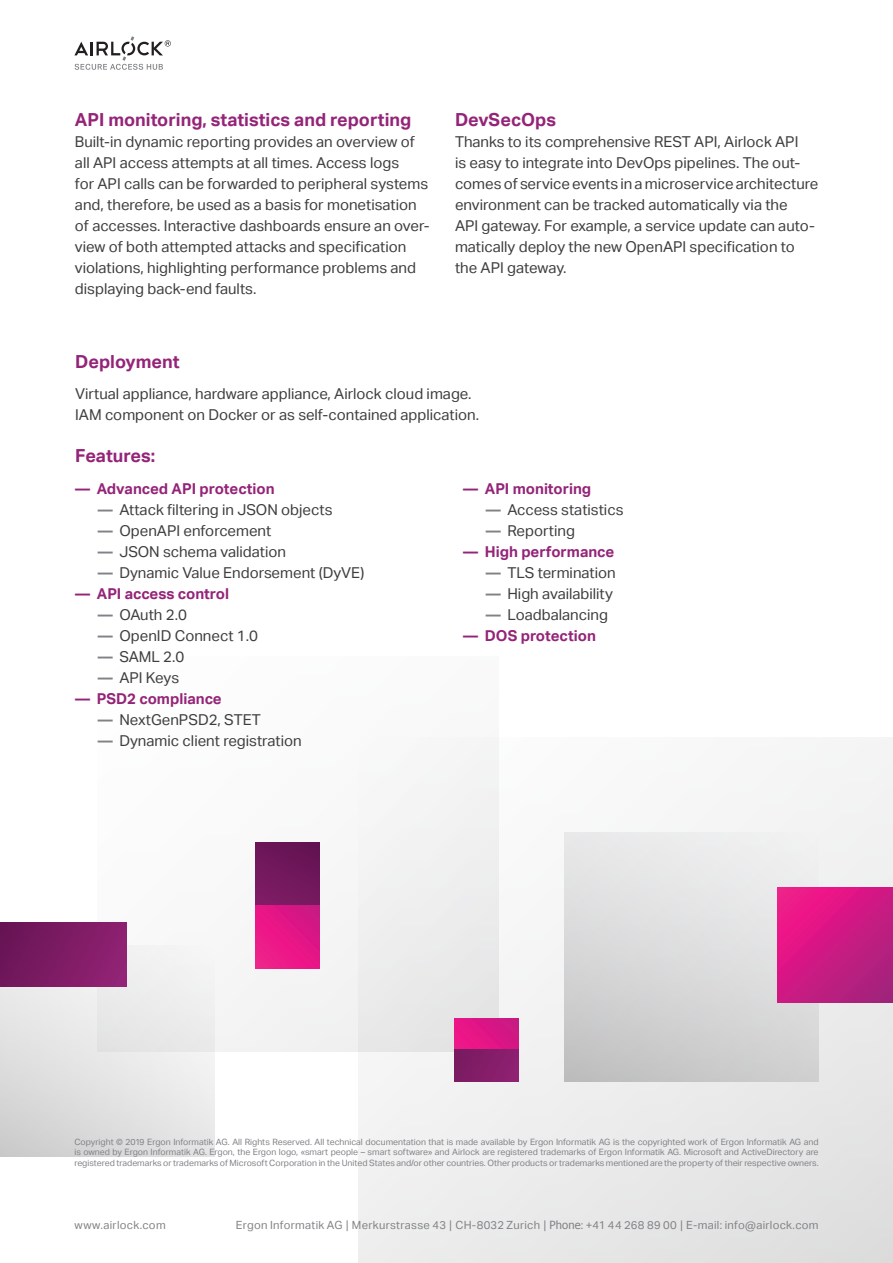
<style>
.page{position:relative;width:893px;height:1263px;background:#fff}
.page>*{position:absolute;margin:0;border:0;box-sizing:border-box;transform-origin:0 0}
.t1{font:700 18px "Aktiv Grotesk";color:#942478}
.t2{font:15px/21px "Aktiv Grotesk";color:#3e3e3f}
.t3{font:700 15px "Aktiv Grotesk";color:#942478}
.t4{font:11.25px "Aktiv Grotesk";letter-spacing:.025em;color:#808285}
.t5{font:8.7px/10.5px "Aktiv Grotesk";color:#808285;text-align:justify}
.s1{font-weight:700;color:#808285}
.s2{font-family:"Tahoma"}
</style>
<div class="page">
<div style="left:359px;top:737px;width:534px;height:526px;background:linear-gradient(to right,#f2f2f2,#e9e9e9)"></div>
<div style="left:98px;top:657px;width:400px;height:394px;background:linear-gradient(to right,#fefefe,#efefef)"></div>
<div style="left:565px;top:832px;width:254px;height:250px;background:linear-gradient(to bottom,#efeeef,#c8c7c8)"></div>
<svg style="left:778px;top:887px;width:115px;height:115px;background:#ce1a82"></svg>
<div style="left:455px;top:1018px;width:63px;height:64px;background:linear-gradient(to right,#f01589,#ce1782)"></div>
<div style="left:455px;top:1050px;width:63px;height:32px;background:#841d69"></div>
<div style="left:0;top:945px;width:215px;height:212px;background:linear-gradient(to bottom,#f4f4f4,#d9d9da)"></div>
<div style="left:0;top:923px;width:127px;height:63px;background:linear-gradient(to right,#6a1556,#922274)"></div>
<div style="left:256px;top:842px;width:63px;height:93px;background:linear-gradient(to right,#771a5f,#6b1657)"></div>
<svg style="left:256px;top:905px;width:63px;height:63px;background:#e41786"></svg>
<svg style="left:74px;top:36px;width:97px;height:34px"></svg>
<p class="t1" style="left:75px;top:109px;width:338px">API monitoring, statistics and reporting</p>
<p class="t2" style="left:75px;top:132px;width:356px">Built-in dynamic reporting provides an overview of all API access attempts at all times. Access logs<br>for API calls can be forwarded to peripheral systems and, therefore, be used as a basis for monetisation of accesses. Interactive dashboards ensure an over&shy;view of both attempted attacks and specification violations, highlighting performance problems and displaying back-end faults.</p>
<p class="t1" style="left:455px;top:109px;width:103px">DevSecOps</p>
<p class="t2" style="left:455px;top:132px;width:365px">Thanks to its comprehensive REST API, Airlock API<br>is easy to integrate into DevOps pipelines. The out&shy;comes of service events in a microservice architecture environment can be tracked automatically via the<br>API gateway. For example, a service update can auto&shy;matically deploy the new OpenAPI specification to the API gateway.</p>
<p class="t1" style="left:75px;top:351px;width:106px">Deployment</p>
<p class="t2" style="left:75px;top:384px;width:405px">Virtual appliance, hardware appliance, Airlock cloud image.<br>IAM component on Docker or as self-contained application.</p>
<p class="t1" style="left:75px;top:445px;width:82px">Features:</p>
<p class="t3" style="left:75px;top:480px;width:201px">— Advanced API protection</p>
<p class="t2" style="left:98px;top:499px;width:236px"><span class="s1">—</span> Attack filtering in JSON objects</p>
<p class="t2" style="left:98px;top:520px;width:175px"><span class="s1">—</span> OpenAPI enforcement</p>
<p class="t2" style="left:98px;top:541px;width:190px"><span class="s1">—</span> JSON schema validation</p>
<p class="t2" style="left:98px;top:562px;width:268px"><span class="s1">—</span> Dynamic Value Endorsement (DyVE)</p>
<p class="t3" style="left:75px;top:585px;width:155px">— API access control</p>
<p class="t2" style="left:98px;top:604px;width:91px"><span class="s1">—</span> OAuth 2.0</p>
<p class="t2" style="left:98px;top:625px;width:162px"><span class="s1">—</span> OpenID Connect 1.0</p>
<p class="t2" style="left:98px;top:646px;width:88px"><span class="s1">—</span> SAML 2.0</p>
<p class="t2" style="left:98px;top:667px;width:83px"><span class="s1">—</span> API Keys</p>
<p class="t3" style="left:75px;top:690px;width:148px">— PSD2 compliance</p>
<p class="t2" style="left:98px;top:709px;width:165px"><span class="s1">—</span> NextGenPSD2, STET</p>
<p class="t2" style="left:98px;top:730px;width:205px"><span class="s1">—</span> Dynamic client registration</p>
<p class="t3" style="left:463px;top:480px;width:130px">— API monitoring</p>
<p class="t2" style="left:486px;top:499px;width:139px"><span class="s1">—</span> Access statistics</p>
<p class="t2" style="left:486px;top:520px;width:91px"><span class="s1">—</span> Reporting</p>
<p class="t3" style="left:463px;top:543px;width:153px">— High performance</p>
<p class="t2" style="left:486px;top:562px;width:132px"><span class="s1">—</span> TLS termination</p>
<p class="t2" style="left:486px;top:583px;width:129px"><span class="s1">—</span> High availability</p>
<p class="t2" style="left:486px;top:604px;width:124px"><span class="s1">—</span> Loadbalancing</p>
<p class="t3" style="left:463px;top:627px;width:134px">— DOS protection</p>
<p class="t5" style="left:74px;top:1136px;width:746px">Copyright © 2019 Ergon Informatik AG. All Rights Reserved. All technical documentation that is made available by Ergon Informatik AG is the copyrighted work of Ergon Informatik AG and is owned by Ergon Informatik AG. Ergon, the Ergon logo, «smart people – smart software» and Airlock are registered trademarks of Ergon Informatik AG. Microsoft and ActiveDirectory are registered trademarks or trademarks of Microsoft Corporation in the United States and/or other countries. Other products or trademarks mentioned are the property of their respective owners.</p>
<p class="t4" style="left:74px;top:1218px;width:93px">www.airlock.com</p>
<p class="t4" style="left:236px;top:1218px;width:584px">Ergon Informatik AG <span class="s2">|</span> Merkurstrasse 43 <span class="s2">|</span> CH-8032 Zurich <span class="s2">| Phone</span>: +41 44 268 89 00 <span class="s2">|</span> E-mail: info@airlock.com</p>
</div>
